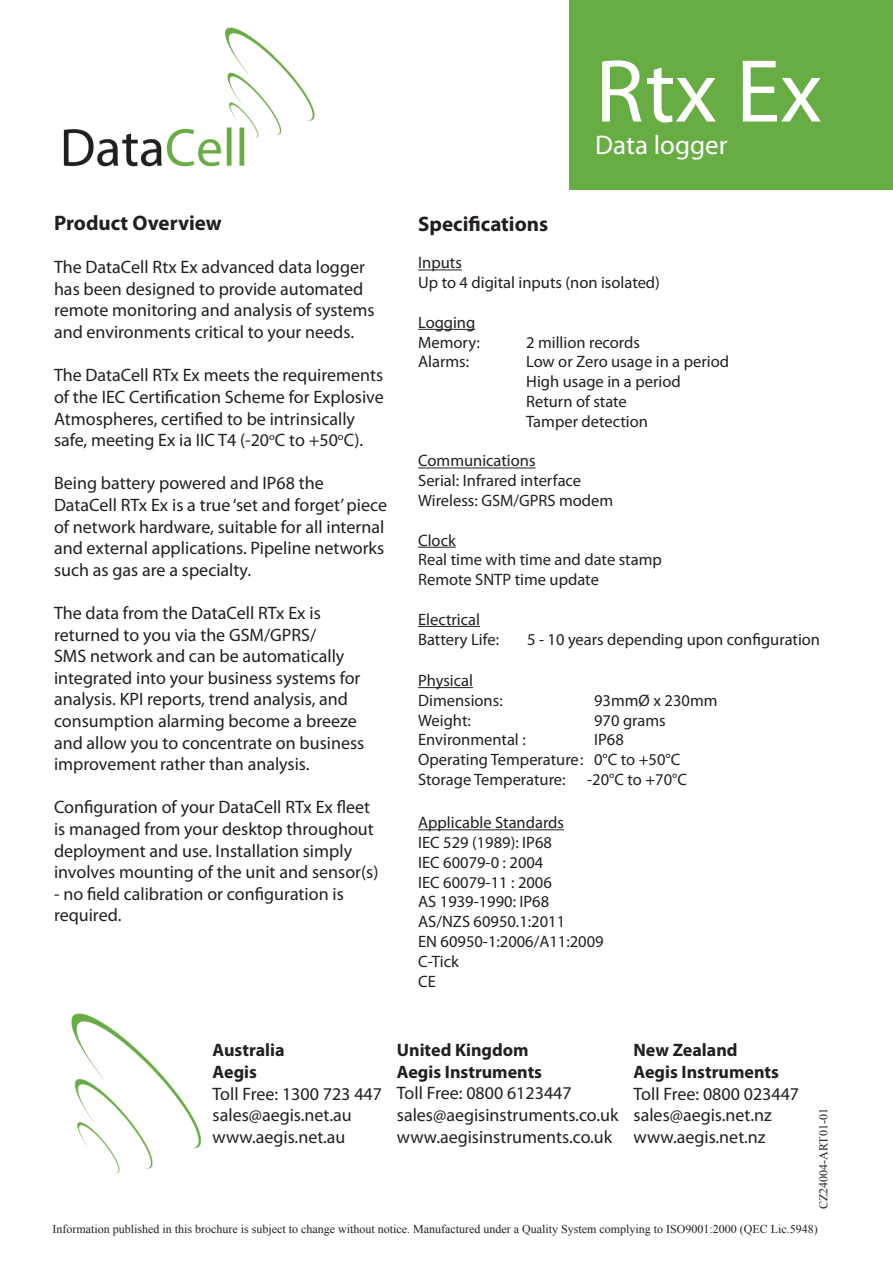
<style>
.page{position:relative;width:893px;height:1263px;background:#fff}
.page>*{position:absolute;margin:0;border:0;box-sizing:border-box;transform-origin:0 0}
.t1{font:90px "Myriad Pro";color:#fff}
.t2{font:27px "Myriad Pro";color:#fff}
.t3{font:700 21px "Myriad Pro";color:#231f20}
.t4{font:18px/21.6px "Myriad Pro";color:#231f20}
.t5{font:700 18px "Myriad Pro";color:#231f20}
.t6{font:16.5px "Myriad Pro";color:#231f20}
.t7{font:12px "Times New Roman";color:#231f20}
</style>
<div class="page">
<div style="left:570px;top:0;width:323px;height:190px;background:#67ad44"></div>
<img style="left:71px;top:1013px;width:131px;height:160px">
<img style="left:63px;top:27px;width:252px;height:140px">
<hr style="left:418px;top:270px;width:44px;height:1px;background:#231f20">
<hr style="left:418px;top:329px;width:57px;height:1px;background:#231f20">
<hr style="left:418px;top:468px;width:118px;height:1px;background:#231f20">
<hr style="left:418px;top:547px;width:38px;height:1px;background:#231f20">
<hr style="left:418px;top:626px;width:62px;height:1px;background:#231f20">
<hr style="left:418px;top:687px;width:55px;height:1px;background:#231f20">
<hr style="left:418px;top:829px;width:146px;height:1px;background:#231f20">
<p class="t3" style="left:54px;top:209px;width:169px">Product Overview</p>
<p class="t4" style="left:54px;top:256px;width:322px">The DataCell Rtx Ex advanced data logger has been designed to provide automated remote monitoring and analysis of systems and environments critical to your needs.</p>
<p class="t4" style="left:54px;top:364px;width:331px">The DataCell RTx Ex meets the requirements of the IEC Certification Scheme for Explosive Atmospheres, certified to be intrinsically safe, meeting Ex ia IIC T4 (-20<sup>o</sup>C to +50<sup>o</sup>C).</p>
<p class="t4" style="left:54px;top:472px;width:335px">Being battery powered and IP68 the DataCell RTx Ex is a true ‘set and forget’ piece of network hardware, suitable for all internal and external applications. Pipeline networks such as gas are a specialty.</p>
<p class="t4" style="left:54px;top:602px;width:312px">The data from the DataCell RTx Ex is returned to you via the GSM/GPRS/<br>SMS network and can be automatically integrated into your business systems for analysis. KPI reports, trend analysis, and consumption alarming become a breeze and allow you to concentrate on business improvement rather than analysis.</p>
<p class="t4" style="left:54px;top:796px;width:326px">Configuration of your DataCell RTx Ex fleet is managed from your desktop throughout deployment and use. Installation simply involves mounting of the unit and sensor(s)</p>
<p class="t4" style="left:54px;top:883px;width:291px">- no field calibration or configuration is required.</p>
<p class="t1" style="left:595px;top:36px;width:228px">Rtx Ex</p>
<p class="t2" style="left:595px;top:128px;width:134px">Data logger</p>
<p class="t3" style="left:418px;top:210px;width:132px">Specifications</p>
<p class="t6" style="left:418px;top:253px;width:45px">Inputs</p>
<p class="t6" style="left:418px;top:272px;width:243px">Up to 4 digital inputs (non isolated)</p>
<p class="t6" style="left:418px;top:312px;width:59px">Logging</p>
<p class="t6" style="left:418px;top:332px;width:63px">Memory:</p>
<p class="t6" style="left:526px;top:332px;width:115px">2 million records</p>
<p class="t6" style="left:418px;top:352px;width:53px">Alarms:</p>
<p class="t6" style="left:526px;top:352px;width:204px">Low or Zero usage in a period</p>
<p class="t6" style="left:526px;top:371px;width:156px">High usage in a period</p>
<p class="t6" style="left:526px;top:391px;width:102px">Return of state</p>
<p class="t6" style="left:526px;top:411px;width:123px">Tamper detection</p>
<p class="t6" style="left:418px;top:451px;width:119px">Communications</p>
<p class="t6" style="left:418px;top:470px;width:165px">Serial: Infrared interface</p>
<p class="t6" style="left:418px;top:490px;width:197px">Wireless: GSM/GPRS modem</p>
<p class="t6" style="left:418px;top:530px;width:39px">Clock</p>
<p class="t6" style="left:418px;top:550px;width:245px">Real time with time and date stamp</p>
<p class="t6" style="left:418px;top:569px;width:182px">Remote SNTP time update</p>
<p class="t6" style="left:418px;top:609px;width:63px">Electrical</p>
<p class="t6" style="left:418px;top:629px;width:82px">Battery Life:</p>
<p class="t6" style="left:527px;top:629px;width:295px">5 - 10 years depending upon configuration</p>
<p class="t6" style="left:418px;top:670px;width:56px">Physical</p>
<p class="t6" style="left:418px;top:690px;width:86px">Dimensions:</p>
<p class="t6" style="left:594px;top:690px;width:125px">93mmØ x 230mm</p>
<p class="t6" style="left:418px;top:710px;width:54px">Weight:</p>
<p class="t6" style="left:594px;top:710px;width:73px">970 grams</p>
<p class="t6" style="left:418px;top:730px;width:109px">Environmental :</p>
<p class="t6" style="left:594px;top:730px;width:31px">IP68</p>
<p class="t6" style="left:418px;top:749px;width:264px">Operating Temperature: 0°C to +50°C</p>
<p class="t6" style="left:418px;top:769px;width:149px">Storage Temperature:</p>
<p class="t6" style="left:587px;top:769px;width:101px">-20°C to +70°C</p>
<p class="t6" style="left:418px;top:812px;width:147px">Applicable Standards</p>
<p class="t6" style="left:418px;top:832px;width:135px">IEC 529 (1989): IP68</p>
<p class="t6" style="left:418px;top:852px;width:127px">IEC 60079-0 : 2004</p>
<p class="t6" style="left:418px;top:872px;width:135px">IEC 60079-11 : 2006</p>
<p class="t6" style="left:418px;top:892px;width:133px">AS 1939-1990: IP68</p>
<p class="t6" style="left:418px;top:911px;width:148px">AS/NZS 60950.1:2011</p>
<p class="t6" style="left:418px;top:931px;width:187px">EN 60950-1:2006/A11:2009</p>
<p class="t6" style="left:418px;top:951px;width:42px">C-Tick</p>
<p class="t6" style="left:418px;top:971px;width:19px">CE</p>
<p class="t5" style="left:213px;top:1038px;width:73px">Australia</p>
<p class="t5" style="left:213px;top:1060px;width:46px">Aegis</p>
<p class="t4" style="left:213px;top:1082px;width:171px">Toll Free: 1300 723 447</p>
<p class="t4" style="left:213px;top:1104px;width:141px">sales@aegis.net.au</p>
<p class="t4" style="left:213px;top:1126px;width:134px">www.aegis.net.au</p>
<p class="t5" style="left:397px;top:1038px;width:133px">United Kingdom</p>
<p class="t5" style="left:397px;top:1060px;width:147px">Aegis Instruments</p>
<p class="t4" style="left:397px;top:1082px;width:176px">Toll Free: 0800 6123447</p>
<p class="t4" style="left:397px;top:1104px;width:223px">sales@aegisinstruments.co.uk www.aegisinstruments.co.uk</p>
<p class="t5" style="left:634px;top:1038px;width:106px">New Zealand</p>
<p class="t5" style="left:634px;top:1060px;width:147px">Aegis Instruments</p>
<p class="t4" style="left:634px;top:1082px;width:167px">Toll Free: 0800 023447</p>
<p class="t4" style="left:634px;top:1104px;width:140px">sales@aegis.net.nz</p>
<p class="t4" style="left:634px;top:1126px;width:134px">www.aegis.net.nz</p>
<p class="t7" style="left:815px;top:1209px;width:102px;rotate:-90deg">CZ24004-ART01-01</p>
<p class="t7" style="left:52px;top:1221px;width:767px">Information published in this brochure is subject to change without notice. Manufactured under a Quality System complying to ISO9001:2000 (QEC Lic.5948)</p>
</div>
